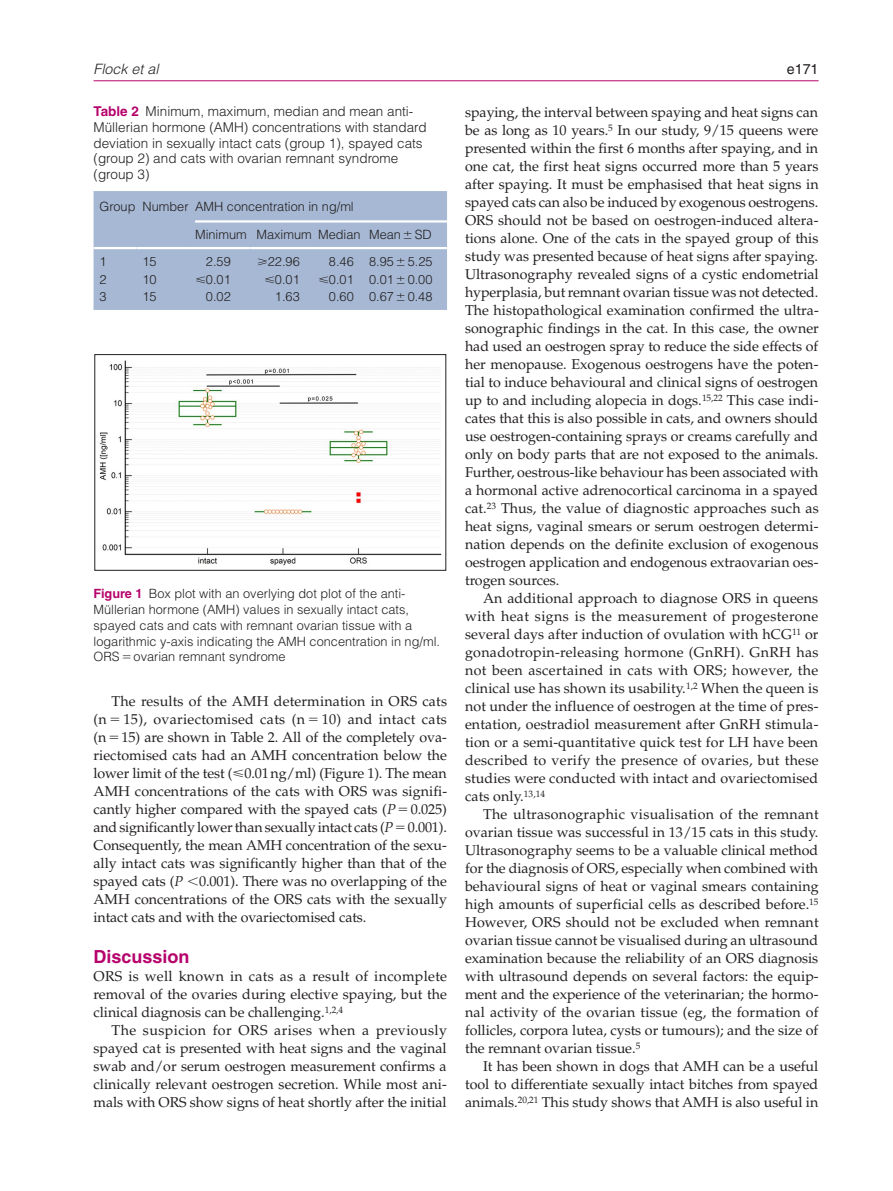
<style>
.page{position:relative;width:893px;height:1191px;background:#fff}
.page>*{position:absolute;margin:0;border:0;box-sizing:border-box;transform-origin:0 0}
.t1{font:700 18px "Helvetica LT Std";color:#b6036c}
.t2{font:14.25px/18px "Palatino LT Std";letter-spacing:-.005em;color:#231f20;text-align:justify}
.t3{font:italic 300 14.25px "Helvetica LT Std";color:#231f20}
.t4{font:14.25px "Helvetica LT Std";color:#231f20}
.t5{font:300 13.5px/15.8px "Helvetica LT Std";color:#231f20}
.t6{font:300 12.75px/15.8px "Helvetica LT Std";color:#231f20}
.s1{font-weight:700;color:#b6036c}
.s2{font-style:italic}
</style>
<div class="page">
<hr style="left:94px;top:80px;width:725px;height:1px;background:#b6036c">
<img style="left:99px;top:360px;width:342px;height:206px">
<div style="left:94px;top:354px;width:352px;height:216px;border:1px solid #231f20"></div>
<div style="left:94px;top:191px;width:353px;height:119px;background:#a6b8d3"></div>
<p class="t3" style="left:94px;top:60px;width:66px">Flock et al</p>
<p class="t4" style="left:787px;top:61px;width:33px">e171</p>
<p class="t5" style="left:94px;top:103px;width:335px"><span class="s1">Table 2</span> Minimum, maximum, median and mean anti-Müllerian hormone (AMH) concentrations with standard deviation in sexually intact cats (group 1), spayed cats (group 2) and cats with ovarian remnant syndrome (group 3)</p>
<p class="t6" style="left:100px;top:199px;width:256px">Group Number AMH concentration in ng/ml</p>
<p class="t6" style="left:195px;top:226px;width:238px">Minimum Maximum Median Mean SD</p>
<p class="t6" style="left:100px;top:254px;width:9px">1</p>
<p class="t6" style="left:143px;top:254px;width:16px">15</p>
<p class="t6" style="left:206px;top:254px;width:26px">2.59</p>
<p class="t6" style="left:257px;top:254px;width:44px">⩾22.96</p>
<p class="t6" style="left:329px;top:254px;width:105px">8.46 8.95 5.25</p>
<p class="t6" style="left:100px;top:271px;width:9px">2</p>
<p class="t6" style="left:143px;top:271px;width:16px">10</p>
<p class="t6" style="left:195px;top:271px;width:37px">⩽0.01</p>
<p class="t6" style="left:264px;top:271px;width:37px">⩽0.01</p>
<p class="t6" style="left:318px;top:271px;width:116px">⩽0.01 0.01 0.00</p>
<p class="t6" style="left:100px;top:288px;width:9px">3</p>
<p class="t6" style="left:143px;top:288px;width:16px">15</p>
<p class="t6" style="left:206px;top:288px;width:26px">0.02</p>
<p class="t6" style="left:275px;top:288px;width:26px">1.63</p>
<p class="t6" style="left:329px;top:288px;width:105px">0.60 0.67 0.48</p>
<p class="t6" style="left:94px;top:586px;width:348px"><span class="s1">Figure 1</span> Box plot with an overlying dot plot of the anti-Müllerian hormone (AMH) values in sexually intact cats, spayed cats and cats with remnant ovarian tissue with a logarithmic y-axis indicating the AMH concentration in ng/ml.<br>ORS ovarian remnant syndrome</p>
<p class="t2" style="left:93px;top:692px;width:355px;text-indent:18px">The results of the AMH determination in ORS cats (n 15), ovariectomised cats (n 10) and intact cats (n 15) are shown in Table 2. All of the completely ova&shy;riectomised cats had an AMH concentration below the lower limit of the test (⩽0.01ng/ml) (Figure 1). The mean AMH concentrations of the cats with ORS was signifi&shy;cantly higher compared with the spayed cats (<span class="s2">P</span> 0.025) and significantly lower than sexually intact cats (<span class="s2">P</span> 0.001).<br>Consequently, the mean AMH concentration of the sexu&shy;ally intact cats was significantly higher than that of the spayed cats (<span class="s2">P</span> 0.001). There was no overlapping of the AMH concentrations of the ORS cats with the sexually intact cats and with the ovariectomised cats.</p>
<p class="t1" style="left:94px;top:946px;width:98px">Discussion</p>
<p class="t2" style="left:94px;top:967px;width:355px">ORS is well known in cats as a result of incomplete removal of the ovaries during elective spaying, but the clinical diagnosis can be challenging.<sup>1,2,4</sup></p>
<p class="t2" style="left:94px;top:1021px;width:355px;text-indent:18px">The suspicion for ORS arises when a previously spayed cat is presented with heat signs and the vaginal swab and/or serum oestrogen measurement confirms a clinically relevant oestrogen secretion. While most ani&shy;mals with ORS show signs of heat shortly after the initial</p>
<p class="t2" style="left:465px;top:103px;width:355px">spaying, the interval between spaying and heat signs can be as long as 10 years.<sup>5</sup> In our study, 9/15 queens were presented within the first 6 months after spaying, and in one cat, the first heat signs occurred more than 5 years after spaying. It must be emphasised that heat signs in spayed cats can also be induced by exogenous oestrogens.<br>ORS should not be based on oestrogen-induced altera&shy;tions alone. One of the cats in the spayed group of this study was presented because of heat signs after spaying.<br>Ultrasonography revealed signs of a cystic endometrial hyperplasia, but remnant ovarian tissue was not detected.<br>The histopathological examination confirmed the ultra&shy;sonographic findings in the cat. In this case, the owner had used an oestrogen spray to reduce the side effects of her menopause. Exogenous oestrogens have the poten&shy;tial to induce behavioural and clinical signs of oestrogen up to and including alopecia in dogs.<sup>15,22</sup> This case indi&shy;cates that this is also possible in cats, and owners should use oestrogen-containing sprays or creams carefully and only on body parts that are not exposed to the animals.<br>Further, oestrous-like behaviour has been associated with a hormonal active adrenocortical carcinoma in a spayed cat.<sup>23</sup> Thus, the value of diagnostic approaches such as heat signs, vaginal smears or serum oestrogen determi&shy;nation depends on the definite exclusion of exogenous oestrogen application and endogenous extraovarian oes&shy;trogen sources.</p>
<p class="t2" style="left:465px;top:589px;width:355px;text-indent:18px">An additional approach to diagnose ORS in queens with heat signs is the measurement of progesterone several days after induction of ovulation with hCG<sup>11</sup> or gonadotropin-releasing hormone (GnRH). GnRH has not been ascertained in cats with ORS; however, the clinical use has shown its usability.<sup>1,2</sup> When the queen is not under the influence of oestrogen at the time of pres&shy;entation, oestradiol measurement after GnRH stimula&shy;tion or a semi-quantitative quick test for LH have been described to verify the presence of ovaries, but these studies were conducted with intact and ovariectomised cats only.<sup>13,14</sup></p>
<p class="t2" style="left:465px;top:805px;width:355px;text-indent:18px">The ultrasonographic visualisation of the remnant ovarian tissue was successful in 13/15 cats in this study.<br>Ultrasonography seems to be a valuable clinical method for the diagnosis of ORS, especially when combined with behavioural signs of heat or vaginal smears containing high amounts of superficial cells as described before.<sup>15<br></sup>However, ORS should not be excluded when remnant ovarian tissue cannot be visualised during an ultrasound examination because the reliability of an ORS diagnosis with ultrasound depends on several factors: the equip&shy;ment and the experience of the veterinarian; the hormo&shy;nal activity of the ovarian tissue (eg, the formation of follicles, corpora lutea, cysts or tumours); and the size of the remnant ovarian tissue.<sup>5</sup></p>
<p class="t2" style="left:465px;top:1057px;width:355px;text-indent:18px">It has been shown in dogs that AMH can be a useful tool to differentiate sexually intact bitches from spayed animals.<sup>20,21</sup> This study shows that AMH is also useful in</p>
</div>
